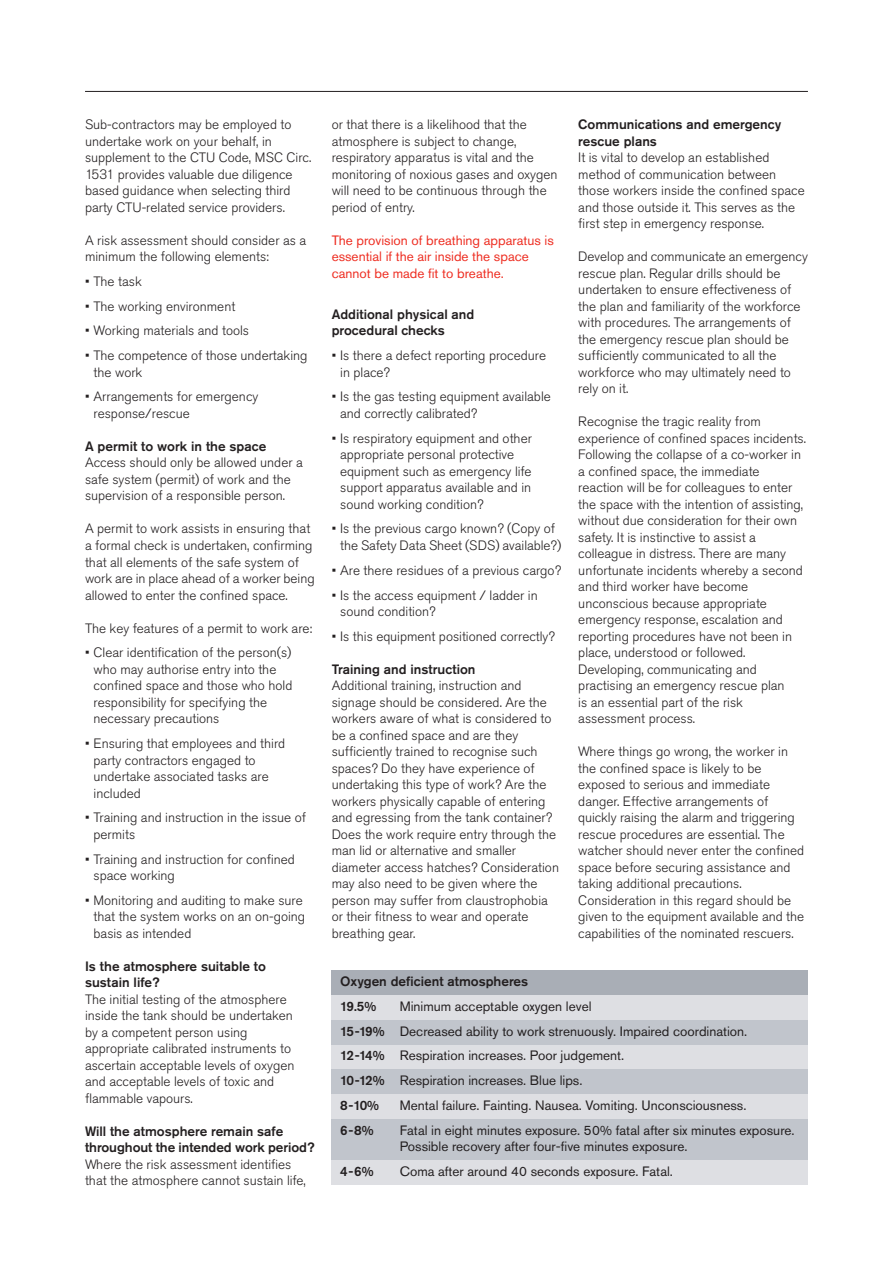
<style>
.page{position:relative;width:893px;height:1263px;background:#fff}
.page>*{position:absolute;margin:0;border:0;box-sizing:border-box;transform-origin:0 0}
.t1{font:300 13.5px/16.5px "Akzidenz Grotesk Pro";color:#231f20}
.t2{font:13.5px/24.8px "Akzidenz Grotesk Pro";color:#231f20}
.t3{font:500 13.5px/16.5px "Akzidenz Grotesk Pro";color:#231f20}
.t4{font:13.5px/16.5px "Akzidenz Grotesk Pro";color:#ee2e22}
.s1{font-weight:500}
</style>
<div class="page">
<div style="left:332px;top:970px;width:476px;height:25px;background:#a9aeb6"></div>
<div style="left:332px;top:1020px;width:476px;height:25px;background:#c1c5cc"></div>
<div style="left:332px;top:1045px;width:476px;height:24px;background:#dedfe3"></div>
<div style="left:332px;top:1069px;width:476px;height:25px;background:#c1c5cc"></div>
<div style="left:332px;top:1094px;width:476px;height:25px;background:#dedfe3"></div>
<div style="left:332px;top:1119px;width:476px;height:41px;background:#c1c5cc"></div>
<div style="left:332px;top:1160px;width:476px;height:25px;background:#dedfe3"></div>
<div style="left:332px;top:995px;width:476px;height:25px;background:#dedfe3"></div>
<hr style="left:85px;top:91px;width:723px;height:1px;background:#231f20">
<p class="t1" style="left:85px;top:117px;width:228px">Sub-contractors may be employed to undertake work on your behalf, in supplement to the CTU Code, MSC Circ.<br>1531 provides valuable due diligence based guidance when selecting third party CTU-related service providers.</p>
<p class="t1" style="left:85px;top:233px;width:223px">A risk assessment should consider as a minimum the following elements:</p>
<p class="t1" style="left:85px;top:274px;width:58px">• The task</p>
<p class="t1" style="left:85px;top:299px;width:152px">• The working environment</p>
<p class="t1" style="left:85px;top:324px;width:166px">• Working materials and tools</p>
<p class="t1" style="left:94px;top:348px;width:215px;text-indent:-9px">• The competence of those undertaking the work</p>
<p class="t1" style="left:94px;top:390px;width:166px;text-indent:-9px">• Arrangements for emergency response/rescue</p>
<p class="t3" style="left:85px;top:439px;width:183px">A permit to work in the space</p>
<p class="t1" style="left:85px;top:456px;width:219px">Access should only be allowed under a safe system (permit) of work and the supervision of a responsible person.</p>
<p class="t1" style="left:85px;top:522px;width:231px">A permit to work assists in ensuring that a formal check is undertaken, confirming that all elements of the safe system of work are in place ahead of a worker being allowed to enter the confined space.</p>
<p class="t1" style="left:85px;top:621px;width:229px">The key features of a permit to work are:</p>
<p class="t1" style="left:94px;top:645px;width:200px;text-indent:-9px">• Clear identification of the person(s) who may authorise entry into the confined space and those who hold responsibility for specifying the necessary precautions</p>
<p class="t1" style="left:94px;top:736px;width:193px;text-indent:-9px">• Ensuring that employees and third party contractors engaged to undertake associated tasks are included</p>
<p class="t1" style="left:94px;top:810px;width:214px;text-indent:-9px">• Training and instruction in the issue of permits</p>
<p class="t1" style="left:94px;top:852px;width:203px;text-indent:-9px">• Training and instruction for confined space working</p>
<p class="t1" style="left:94px;top:893px;width:213px;text-indent:-9px">• Monitoring and auditing to make sure that the system works on an on-going basis as intended</p>
<p class="t3" style="left:85px;top:959px;width:182px">Is the atmosphere suitable to sustain life?</p>
<p class="t1" style="left:85px;top:992px;width:211px">The initial testing of the atmosphere inside the tank should be undertaken by a competent person using appropriate calibrated instruments to ascertain acceptable levels of oxygen and acceptable levels of toxic and flammable vapours.</p>
<p class="t3" style="left:85px;top:1124px;width:231px">Will the atmosphere remain safe throughout the intended work period?</p>
<p class="t1" style="left:85px;top:1157px;width:222px">Where the risk assessment identifies that the atmosphere cannot sustain life,</p>
<p class="t1" style="left:332px;top:117px;width:227px">or that there is a likelihood that the atmosphere is subject to change, respiratory apparatus is vital and the monitoring of noxious gases and oxygen will need to be continuous through the period of entry.</p>
<p class="t4" style="left:332px;top:233px;width:224px">The provision of breathing apparatus is essential if the air inside the space cannot be made fit to breathe.</p>
<p class="t3" style="left:332px;top:307px;width:144px">Additional physical and procedural checks</p>
<p class="t1" style="left:340px;top:348px;width:207px;text-indent:-9px">• Is there a defect reporting procedure in place?</p>
<p class="t1" style="left:340px;top:390px;width:212px;text-indent:-9px">• Is the gas testing equipment available and correctly calibrated?</p>
<p class="t1" style="left:340px;top:431px;width:193px;text-indent:-9px">• Is respiratory equipment and other appropriate personal protective equipment such as emergency life support apparatus available and in sound working condition?</p>
<p class="t1" style="left:340px;top:522px;width:223px;text-indent:-9px">• Is the previous cargo known? (Copy of the Safety Data Sheet (SDS) available?)</p>
<p class="t1" style="left:332px;top:563px;width:231px">• Are there residues of a previous cargo?</p>
<p class="t1" style="left:340px;top:588px;width:199px;text-indent:-9px">• Is the access equipment / ladder in sound condition?</p>
<p class="t1" style="left:332px;top:629px;width:225px">• Is this equipment positioned correctly?</p>
<p class="t3" style="left:332px;top:662px;width:145px">Training and instruction</p>
<p class="t1" style="left:332px;top:678px;width:229px">Additional training, instruction and signage should be considered. Are the workers aware of what is considered to be a confined space and are they sufficiently trained to recognise such spaces? Do they have experience of undertaking this type of work? Are the workers physically capable of entering and egressing from the tank container?<br>Does the work require entry through the man lid or alternative and smaller diameter access hatches? Consideration may also need to be given where the person may suffer from claustrophobia or their fitness to wear and operate breathing gear.</p>
<p class="t3" style="left:578px;top:117px;width:204px">Communications and emergency rescue plans</p>
<p class="t1" style="left:578px;top:150px;width:228px">It is vital to develop an established method of communication between those workers inside the confined space and those outside it. This serves as the first step in emergency response.</p>
<p class="t1" style="left:578px;top:249px;width:231px">Develop and communicate an emergency rescue plan. Regular drills should be undertaken to ensure effectiveness of the plan and familiarity of the workforce with procedures. The arrangements of the emergency rescue plan should be sufficiently communicated to all the workforce who may ultimately need to rely on it.</p>
<p class="t1" style="left:578px;top:414px;width:229px">Recognise the tragic reality from experience of confined spaces incidents.<br>Following the collapse of a co-worker in a confined space, the immediate reaction will be for colleagues to enter the space with the intention of assisting, without due consideration for their own safety. It is instinctive to assist a colleague in distress. There are many unfortunate incidents whereby a second and third worker have become unconscious because appropriate emergency response, escalation and reporting procedures have not been in place, understood or followed.<br>Developing, communicating and practising an emergency rescue plan<br>is an essential part of the risk assessment process.</p>
<p class="t1" style="left:578px;top:744px;width:227px">Where things go wrong, the worker in the confined space is likely to be exposed to serious and immediate danger. Effective arrangements of quickly raising the alarm and triggering rescue procedures are essential. The watcher should never enter the confined space before securing assistance and taking additional precautions.<br>Consideration in this regard should be given to the equipment available and the capabilities of the nominated rescuers.</p>
<p class="t3" style="left:340px;top:970px;width:189px;line-height:24.8px">Oxygen deficient atmospheres<br>19.5%</p>
<p class="t2" style="left:340px;top:995px;width:409px;text-indent:60px">Minimum acceptable oxygen level<br><span class="s1">15-19%</span> Decreased ability to work strenuously. Impaired coordination.<br><span class="s1">12-14%</span> Respiration increases. Poor judgement.<br><span class="s1">10-12%</span> Respiration increases. Blue lips.<br><span class="s1">8-10%</span></p>
<p class="t2" style="left:400px;top:1094px;width:348px">Mental failure. Fainting. Nausea. Vomiting. Unconsciousness.</p>
<p class="t3" style="left:340px;top:1123px;width:35px">6-8%</p>
<p class="t2" style="left:400px;top:1123px;width:396px;line-height:16.5px">Fatal in eight minutes exposure. 50% fatal after six minutes exposure.<br>Possible recovery after four-five minutes exposure.</p>
<p class="t3" style="left:340px;top:1164px;width:35px">4-6%</p>
<p class="t2" style="left:400px;top:1160px;width:275px">Coma after around 40 seconds exposure. Fatal.</p>
</div>
